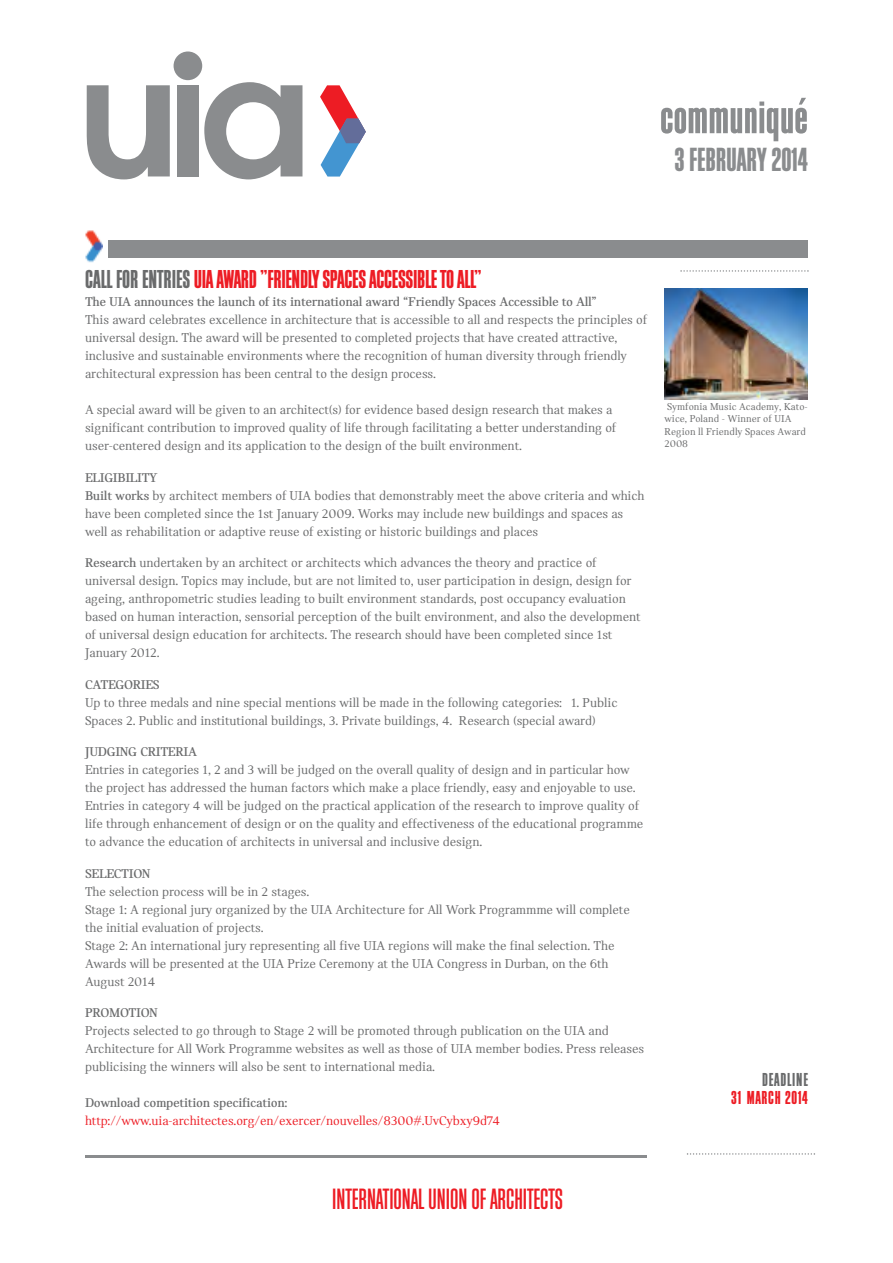
<style>
.page{position:relative;width:893px;height:1263px;background:#fff}
.page>*{position:absolute;margin:0;border:0;box-sizing:border-box;transform-origin:0 0}
.t1{font:53.1px "Block Gothic Bold Extra Cond";color:#8a8c8e}
.t2{font:34.95px "Block Gothic Bold Extra Cond";color:#8a8c8e}
.t3{font:30.6px "Block Gothic Medium Extra Cond";color:#ed1c24}
.t4{font:27px "Block Gothic Bold Extra Cond";letter-spacing:-.01em;color:#ed1c24}
.t5{font:19.5px "Block Gothic Bold Extra Cond";letter-spacing:.035em;color:#ed1c24}
.t6{font:19.5px "Block Gothic Bold Extra Cond";letter-spacing:.04em;color:#696a6b}
.t7{font:13.5px/18px "Catalog";letter-spacing:-.01em;color:#696a6b}
.t8{font:700 13.5px "Catalog";letter-spacing:-.01em;color:#696a6b}
.t9{font:13.5px "Catalog";letter-spacing:-.01em;color:#ed1c24}
.t10{font:10.5px/12.6px "Catalog";color:#696a6b}
.s1{color:#696a6b}
.s2{font-weight:700}
</style>
<div class="page">
<div style="left:174px;top:51px;width:28px;height:29px;background:#8a8c8e;border-radius:50%"></div>
<svg style="left:87px;top:85px;width:83px;height:94px"></svg>
<div style="left:177px;top:85px;width:22px;height:91px;background:#8a8c8e"></div>
<svg style="left:204px;top:82px;width:98px;height:97px"></svg>
<svg style="left:320px;top:85px;width:46px;height:92px"></svg>
<img style="left:85px;top:230px;width:18px;height:33px">
<div style="left:109px;top:240px;width:699px;height:17px;background:#8a8c8e"></div>
<hr style="left:85px;top:1156px;width:562px;height:2px;background:#8a8c8e">
<svg style="left:680px;top:270px;width:129px;height:2px"></svg>
<svg style="left:687px;top:1153px;width:128px;height:2px"></svg>
<img style="left:664px;top:288px;width:144px;height:112px">
<h1 class="t1" style="left:660px;top:98px;width:149px">communiqué</h1>
<h2 class="t2" style="left:674px;top:148px;width:135px">3 FEBRUARY 2014</h2>
<h3 class="t4" style="left:85px;top:270px;width:398px"><span class="s1">CALL FOR ENTRIES</span> UIA AWARD ”FRIENDLY SPACES ACCESSIBLE TO ALL”</h3>
<p class="t8" style="left:85px;top:293px;width:513px">The UIA announces the launch of its international award “Friendly Spaces Accessible to All”</p>
<p class="t7" style="left:85px;top:312px;width:563px">This award celebrates excellence in architecture that is accessible to all and respects the principles of universal design. The award will be presented to completed projects that have created attractive, inclusive and sustainable environments where the recognition of human diversity through friendly architectural expression has been central to the design process.</p>
<p class="t7" style="left:85px;top:402px;width:533px">A special award will be given to an architect(s) for evidence based design research that makes a significant contribution to improved quality of life through facilitating a better understanding of user-centered design and its application to the design of the built environment.</p>
<p class="t7" style="left:85px;top:469px;width:561px"><span class="s2">ELIGIBILITY<br>Built works</span> by architect members of UIA bodies that demonstrably meet the above criteria and which have been completed since the 1st January 2009. Works may include new buildings and spaces as well as rehabilitation or adaptive reuse of existing or historic buildings and places</p>
<p class="t7" style="left:85px;top:555px;width:557px"><span class="s2">Research</span> undertaken by an architect or architects which advances the theory and practice of universal design. Topics may include, but are not limited to, user participation in design, design for ageing, anthropometric studies leading to built environment standards, post occupancy evaluation based on human interaction, sensorial perception of the built environment, and also the development of universal design education for architects. The research should have been completed since 1st January 2012.</p>
<p class="t8" style="left:85px;top:676px;width:76px">CATEGORIES</p>
<p class="t7" style="left:85px;top:694px;width:534px">Up to three medals and nine special mentions will be made in the following categories: 1. Public<br>Spaces 2. Public and institutional buildings, 3. Private buildings, 4. Research (special award)</p>
<p class="t8" style="left:85px;top:743px;width:113px">JUDGING CRITERIA</p>
<p class="t7" style="left:85px;top:762px;width:560px">Entries in categories 1, 2 and 3 will be judged on the overall quality of design and in particular how the project has addressed the human factors which make a place friendly, easy and enjoyable to use.<br>Entries in category 4 will be judged on the practical application of the research to improve quality of life through enhancement of design or on the quality and effectiveness of the educational programme to advance the education of architects in universal and inclusive design.</p>
<p class="t8" style="left:85px;top:865px;width:67px">SELECTION</p>
<p class="t7" style="left:85px;top:883px;width:546px">The selection process will be in 2 stages.<br>Stage 1: A regional jury organized by the UIA Architecture for All Work Programmme will complete the initial evaluation of projects.<br>Stage 2: An international jury representing all five UIA regions will make the final selection. The Awards will be presented at the UIA Prize Ceremony at the UIA Congress in Durban, on the 6th August 2014</p>
<p class="t8" style="left:85px;top:1004px;width:74px">PROMOTION</p>
<p class="t7" style="left:85px;top:1023px;width:561px">Projects selected to go through to Stage 2 will be promoted through publication on the UIA and<br>Architecture for All Work Programme websites as well as those of UIA member bodies. Press releases publicising the winners will also be sent to international media.</p>
<p class="t8" style="left:85px;top:1094px;width:204px">Download competition specification:</p>
<p class="t9" style="left:85px;top:1116px;width:416px">http://www.uia-architectes.org/en/exercer/nouvelles/8300#.UvCybxy9d74</p>
<p class="t10" style="left:664px;top:401px;width:145px">Symfonia Music Academy, Kato&shy;wice, Poland - Winner of UIA<br>Region ll Friendly Spaces Award<br>2008</p>
<h3 class="t6" style="left:762px;top:1073px;width:47px">DEADLINE</h3>
<h3 class="t5" style="left:731px;top:1091px;width:78px">31 MARCH 2014</h3>
<h3 class="t3" style="left:332px;top:1188px;width:232px">INTERNATIONAL UNION OF ARCHITECTS</h3>
</div>
